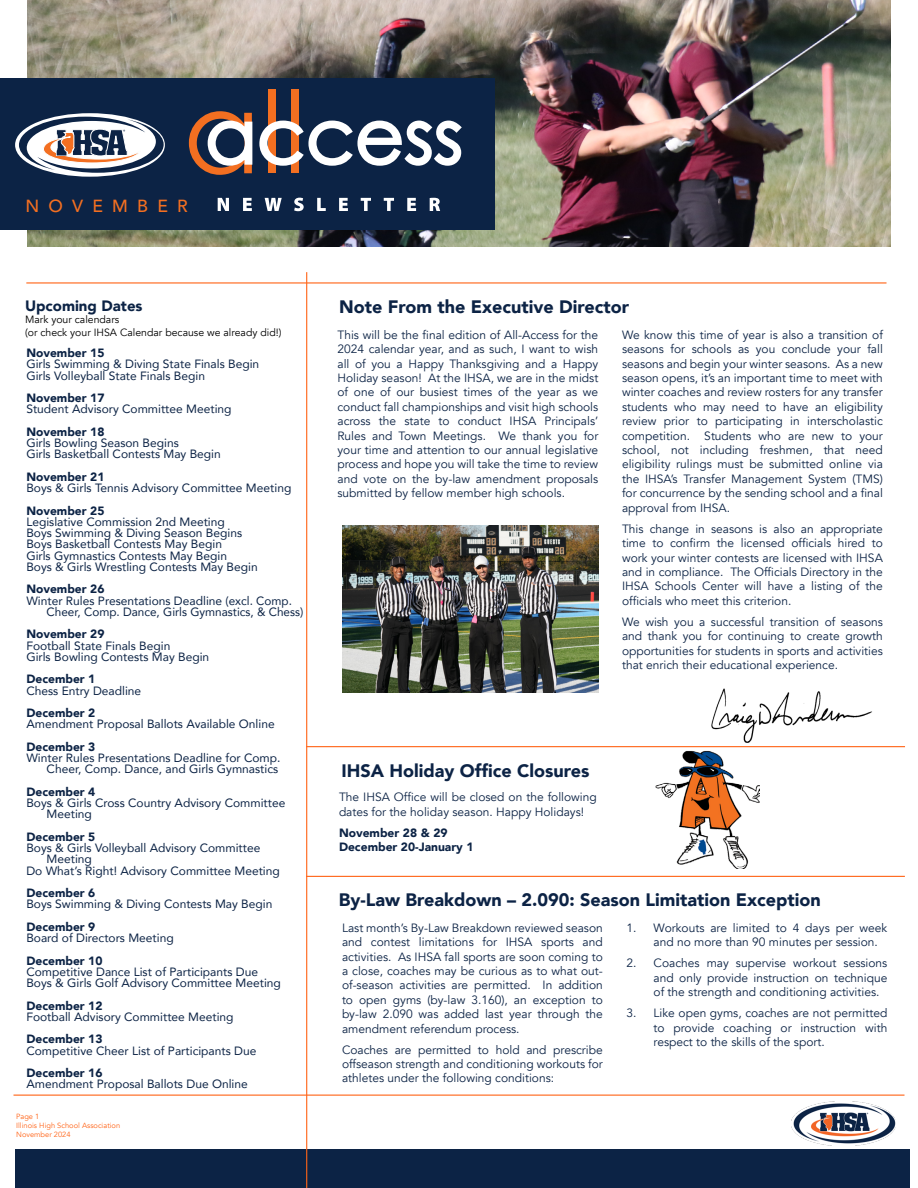
<style>
.page{position:relative;width:918px;height:1188px;background:#fff}
.page>*{position:absolute;margin:0;border:0;box-sizing:border-box;transform-origin:0 0}
.t1{font:900 18px "Avenir";color:#0c2345}
.t2{font:500 17.4px "Avenir";letter-spacing:.53em;color:#f36f21}
.t3{font:900 15px "Avenir";color:#0c2345}
.t4{font:12px/14.4px "Avenir";color:#0c2345;text-align:justify}
.t5{font:12px/11.2px "Avenir";color:#0c2345}
.t6{font:900 12px/14.4px "Avenir";color:#0c2345}
.t7{font:10.5px/12.6px "Avenir";color:#000}
.t8{font:7.5px/9px "Avenir";color:#ff6417}
</style>
<div class="page">
<div style="left:15px;top:1149px;width:894px;height:39px;background:#0c2345"></div>
<hr style="left:26px;top:282px;width:861px;height:2px;background:#ff6417">
<hr style="left:306px;top:272px;width:1px;height:916px;background:#ff6417">
<hr style="left:14px;top:1095px;width:890px;height:1px;background:#ff6417">
<img style="left:27px;top:0;width:864px;height:246px">
<div style="left:0;top:78px;width:494px;height:152px;background:#0c2345"></div>
<svg style="left:218px;top:198px;width:11px;height:13px"></svg>
<svg style="left:243px;top:198px;width:9px;height:13px"></svg>
<svg style="left:265px;top:198px;width:17px;height:13px"></svg>
<svg style="left:294px;top:198px;width:10px;height:13px"></svg>
<svg style="left:317px;top:198px;width:9px;height:13px"></svg>
<svg style="left:339px;top:198px;width:9px;height:13px"></svg>
<svg style="left:361px;top:198px;width:10px;height:13px"></svg>
<svg style="left:384px;top:198px;width:10px;height:13px"></svg>
<svg style="left:407px;top:198px;width:9px;height:13px"></svg>
<svg style="left:430px;top:198px;width:10px;height:13px"></svg>
<div style="left:268px;top:89px;width:8px;height:84px;background:#f36f21"></div>
<div style="left:291px;top:89px;width:8px;height:84px;background:#f36f21"></div>
<svg style="left:189px;top:111px;width:273px;height:64px"></svg>
<div style="left:15px;top:113px;width:150px;height:64px;border:5px solid #fff;border-radius:50%"></div>
<svg style="left:19px;top:117px;width:145px;height:56px"></svg>
<hr style="left:306px;top:876px;width:599px;height:1px;background:#ff6417">
<img style="left:791px;top:1102px;width:104px;height:44px">
<img style="left:711px;top:688px;width:161px;height:55px">
<hr style="left:306px;top:746px;width:599px;height:1px;background:#ff6417">
<img style="left:342px;top:526px;width:256px;height:167px">
<img style="left:655px;top:751px;width:104px;height:118px">
<h2 class="t2" style="left:25px;top:191px;width:164px">NOVEMBER</h2>
<p class="t3" style="left:25px;top:293px;width:119px">Upcoming Dates</p>
<p class="t6" style="left:26px;top:345px;width:80px">November 15</p>
<p class="t5" style="left:26px;top:358px;width:234px">Girls Swimming &amp; Diving State Finals Begin<br>Girls Volleyball State Finals Begin</p>
<p class="t6" style="left:26px;top:390px;width:80px">November 17</p>
<p class="t5" style="left:26px;top:403px;width:207px">Student Advisory Committee Meeting</p>
<p class="t6" style="left:26px;top:424px;width:80px">November 18</p>
<p class="t5" style="left:26px;top:437px;width:196px">Girls Bowling Season Begins<br>Girls Basketball Contests May Begin</p>
<p class="t6" style="left:26px;top:469px;width:80px">November 21</p>
<p class="t5" style="left:26px;top:482px;width:267px">Boys &amp; Girls Tennis Advisory Committee Meeting</p>
<p class="t6" style="left:26px;top:503px;width:80px">November 25</p>
<p class="t5" style="left:26px;top:516px;width:233px">Legislative Commission 2nd Meeting<br>Boys Swimming &amp; Diving Season Begins Boys Basketball Contests May Begin<br>Girls Gymnastics Contests May Begin<br>Boys &amp; Girls Wrestling Contests May Begin</p>
<p class="t6" style="left:26px;top:582px;width:80px">November 26</p>
<p class="t5" style="left:47px;top:594px;width:258px;text-indent:-20px">Winter Rules Presentations Deadline (excl. Comp.<br>Cheer, Comp. Dance, Girls Gymnastics, &amp; Chess)</p>
<p class="t6" style="left:26px;top:627px;width:80px">November 29</p>
<p class="t5" style="left:26px;top:640px;width:184px">Football State Finals Begin<br>Girls Bowling Contests May Begin</p>
<p class="t6" style="left:26px;top:672px;width:71px">December 1</p>
<p class="t5" style="left:26px;top:685px;width:116px">Chess Entry Deadline</p>
<p class="t6" style="left:26px;top:705px;width:71px">December 2</p>
<p class="t5" style="left:26px;top:718px;width:250px">Amendment Proposal Ballots Available Online</p>
<p class="t6" style="left:26px;top:739px;width:71px">December 3</p>
<p class="t5" style="left:26px;top:752px;width:256px;text-align:right">Winter Rules Presentations Deadline for Comp.<br>Cheer, Comp. Dance, and Girls Gymnastics</p>
<p class="t6" style="left:26px;top:784px;width:71px">December 4</p>
<p class="t5" style="left:47px;top:797px;width:240px;text-indent:-20px">Boys &amp; Girls Cross Country Advisory Committee<br>Meeting</p>
<p class="t6" style="left:26px;top:829px;width:71px">December 5</p>
<p class="t5" style="left:26px;top:842px;width:236px">Boys &amp; Girls Volleyball Advisory Committee</p>
<p class="t5" style="left:47px;top:853px;width:47px">Meeting</p>
<p class="t5" style="left:26px;top:864px;width:255px">Do What’s Right! Advisory Committee Meeting</p>
<p class="t6" style="left:26px;top:885px;width:71px">December 6</p>
<p class="t5" style="left:26px;top:898px;width:248px">Boys Swimming &amp; Diving Contests May Begin</p>
<p class="t6" style="left:26px;top:919px;width:71px">December 9</p>
<p class="t5" style="left:26px;top:932px;width:149px">Board of Directors Meeting</p>
<p class="t6" style="left:26px;top:953px;width:78px">December 10</p>
<p class="t5" style="left:26px;top:966px;width:256px">Competitive Dance List of Participants Due<br>Boys &amp; Girls Golf Advisory Committee Meeting</p>
<p class="t6" style="left:26px;top:998px;width:78px">December 12</p>
<p class="t5" style="left:26px;top:1011px;width:209px">Football Advisory Committee Meeting</p>
<p class="t6" style="left:26px;top:1032px;width:78px">December 13</p>
<p class="t5" style="left:26px;top:1044px;width:232px">Competitive Cheer List of Participants Due</p>
<p class="t6" style="left:26px;top:1065px;width:78px">December 16</p>
<p class="t5" style="left:26px;top:1078px;width:223px">Amendment Proposal Ballots Due Online</p>
<p class="t7" style="left:25px;top:313px;width:258px">Mark your calendars<br>(or check your IHSA Calendar because we already did!)</p>
<p class="t8" style="left:16px;top:1112px;width:106px">Page 1<br>Illinois High School Association<br>November 2024</p>
<h1 class="t1" style="left:339px;top:291px;width:291px">Note From the Executive Director</h1>
<p class="t4" style="left:338px;top:328px;width:262px">This will be the final edition of All-Access for the 2024 calendar year, and as such, I want to wish all of you a Happy Thanksgiving and a Happy Holiday season! At the IHSA, we are in the midst of one of our busiest times of the year as we conduct fall championships and visit high schools across the state to conduct IHSA Principals’ Rules and Town Meetings. We thank you for your time and attention to our annual legislative process and hope you will take the time to review and vote on the by-law amendment proposals submitted by fellow member high schools.</p>
<p class="t4" style="left:622px;top:328px;width:262px">We know this time of year is also a transition of seasons for schools as you conclude your fall seasons and begin your winter seasons. As a new season opens, it’s an important time to meet with winter coaches and review rosters for any transfer students who may need to have an eligibility review prior to participating in interscholastic competition. Students who are new to your school, not including freshmen, that need eligibility rulings must be submitted online via the IHSA’s Transfer Management System (TMS) for concurrence by the sending school and a final approval from IHSA.</p>
<p class="t4" style="left:622px;top:522px;width:262px">This change in seasons is also an appropriate time to confirm the licensed officials hired to work your winter contests are licensed with IHSA and in compliance. The Officials Directory in the IHSA Schools Center will have a listing of the officials who meet this criterion.</p>
<p class="t4" style="left:622px;top:615px;width:262px">We wish you a successful transition of seasons and thank you for continuing to create growth opportunities for students in sports and activities that enrich their educational experience.</p>
<h1 class="t1" style="left:341px;top:756px;width:249px">IHSA Holiday Office Closures</h1>
<p class="t4" style="left:339px;top:790px;width:259px">The IHSA Office will be closed on the following dates for the holiday season. Happy Holidays!</p>
<p class="t6" style="left:339px;top:825px;width:136px">November 28 &amp; 29<br>December 20-January 1</p>
<h1 class="t1" style="left:339px;top:884px;width:483px">By-Law Breakdown – 2.090: Season Limitation Exception</h1>
<p class="t4" style="left:342px;top:921px;width:262px">Last month’s By-Law Breakdown reviewed season and contest limitations for IHSA sports and activities. As IHSA fall sports are soon coming to a close, coaches may be curious as to what out&shy;of-season activities are permitted. In addition to open gyms (by-law 3.160), an exception to by-law 2.090 was added last year through the amendment referendum process.</p>
<p class="t4" style="left:342px;top:1043px;width:262px">Coaches are permitted to hold and prescribe offseason strength and conditioning workouts for athletes under the following conditions:</p>
<p class="t4" style="left:654px;top:921px;width:235px;text-indent:-27px">1. Workouts are limited to 4 days per week and no more than 90 minutes per session.</p>
<p class="t4" style="left:654px;top:956px;width:235px;text-indent:-27px">2. Coaches may supervise workout sessions and only provide instruction on technique of the strength and conditioning activities.</p>
<p class="t4" style="left:654px;top:1006px;width:235px;text-indent:-27px">3. Like open gyms, coaches are not permitted to provide coaching or instruction with respect to the skills of the sport.</p>
</div>
